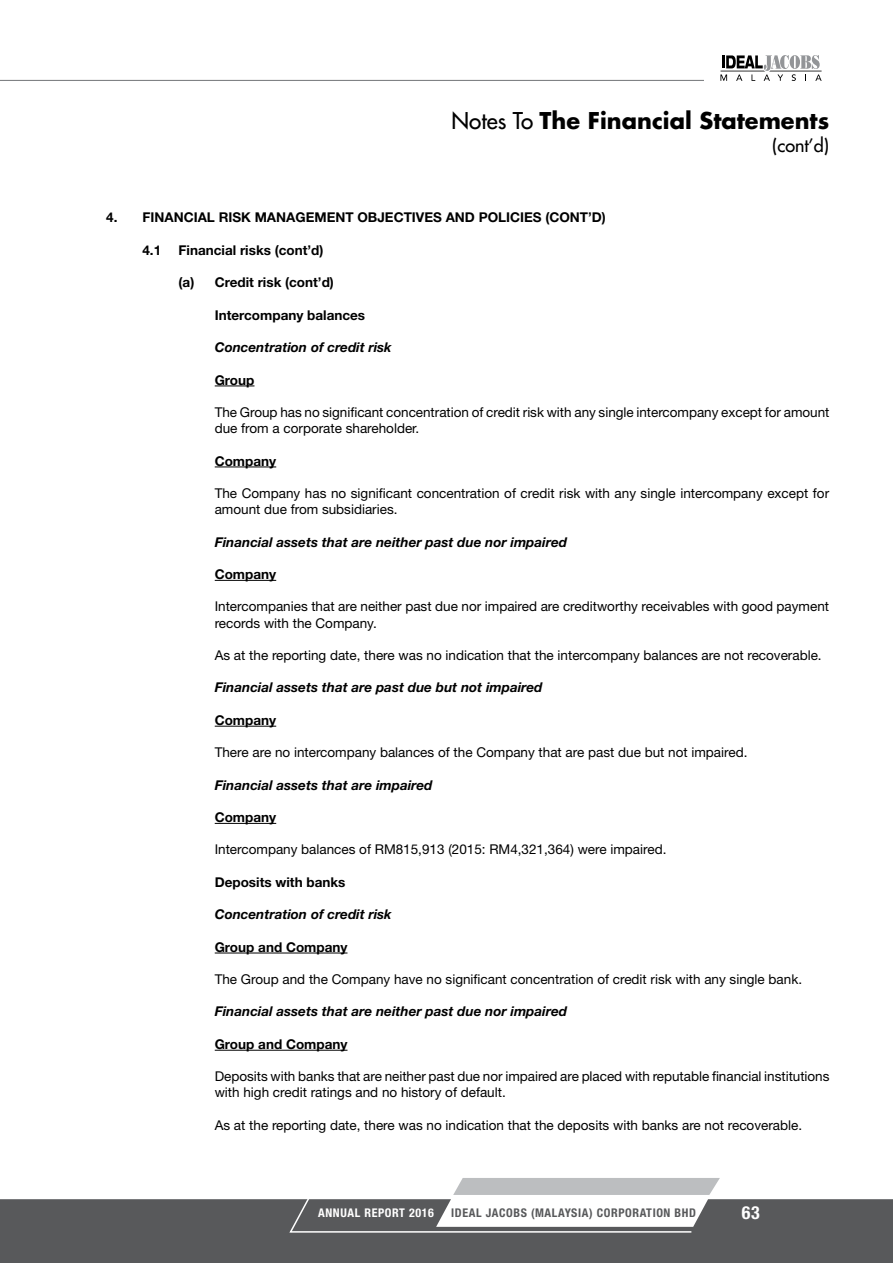
<style>
.page{position:relative;width:893px;height:1263px;background:#fff}
.page>*{position:absolute;margin:0;border:0;box-sizing:border-box;transform-origin:0 0}
.t1{font:700 22.5px "Futura Std";color:#000}
.t2{font:500 18px "Futura Std";color:#000}
.t3{font:700 condensed 18px "Helvetica Neue LT Std";color:#fff}
.t4{font:13.5px/16.2px "Helvetica Neue LT Std";color:#000}
.t5{font:italic 700 13.5px "Helvetica Neue LT Std";color:#000}
.t6{font:700 13.5px "Helvetica Neue LT Std";color:#000}
.t7{font:700 condensed 12px "Helvetica Neue LT Std";letter-spacing:.05em;color:#58595b}
.t8{font:700 condensed 12px "Helvetica Neue LT Std";letter-spacing:.05em;color:#fff}
.s1{font-weight:500}
</style>
<div class="page">
<div style="left:0;top:1199px;width:893px;height:64px;background:#58595b"></div>
<svg style="left:288px;top:1178px;width:432px;height:55px"></svg>
<svg style="left:720px;top:55px;width:102px;height:26px"></svg>
<hr style="left:0;top:80px;width:704px;height:1px;background:#808285">
<hr style="left:215px;top:386px;width:39px;height:1px;background:#000">
<hr style="left:215px;top:467px;width:61px;height:1px;background:#000">
<hr style="left:215px;top:580px;width:61px;height:1px;background:#000">
<hr style="left:215px;top:726px;width:61px;height:1px;background:#000">
<hr style="left:215px;top:823px;width:61px;height:1px;background:#000">
<hr style="left:215px;top:953px;width:132px;height:1px;background:#000">
<hr style="left:215px;top:1050px;width:132px;height:1px;background:#000">
<h1 class="t1" style="left:452px;top:106px;width:379px"><span class="s1">Notes To</span> The Financial Statements</h1>
<h2 class="t2" style="left:772px;top:134px;width:58px">(cont’d)</h2>
<p class="t6" style="left:106px;top:209px;width:501px">4. FINANCIAL RISK MANAGEMENT OBJECTIVES AND POLICIES (CONT’D)</p>
<p class="t6" style="left:142px;top:242px;width:20px">4.1</p>
<p class="t6" style="left:179px;top:242px;width:146px">Financial risks (cont’d)</p>
<p class="t6" style="left:179px;top:274px;width:157px">(a) Credit risk (cont’d)</p>
<p class="t6" style="left:215px;top:307px;width:152px">Intercompany balances</p>
<p class="t5" style="left:215px;top:339px;width:179px">Concentration of credit risk</p>
<p class="t6" style="left:215px;top:371px;width:41px">Group</p>
<p class="t4" style="left:215px;top:404px;width:616px">The Group has no significant concentration of credit risk with any single intercompany except for amount due from a corporate shareholder.</p>
<p class="t6" style="left:215px;top:452px;width:63px">Company</p>
<p class="t4" style="left:215px;top:485px;width:616px">The Company has no significant concentration of credit risk with any single intercompany except for amount due from subsidiaries.</p>
<p class="t5" style="left:215px;top:533px;width:354px">Financial assets that are neither past due nor impaired</p>
<p class="t6" style="left:215px;top:566px;width:63px">Company</p>
<p class="t4" style="left:215px;top:598px;width:616px">Intercompanies that are neither past due nor impaired are creditworthy receivables with good payment records with the Company.</p>
<p class="t4" style="left:215px;top:647px;width:608px">As at the reporting date, there was no indication that the intercompany balances are not recoverable.</p>
<p class="t5" style="left:215px;top:679px;width:329px">Financial assets that are past due but not impaired</p>
<p class="t6" style="left:215px;top:712px;width:63px">Company</p>
<p class="t4" style="left:215px;top:744px;width:534px">There are no intercompany balances of the Company that are past due but not impaired.</p>
<p class="t5" style="left:215px;top:776px;width:219px">Financial assets that are impaired</p>
<p class="t6" style="left:215px;top:809px;width:63px">Company</p>
<p class="t4" style="left:215px;top:841px;width:453px">Intercompany balances of RM815,913 (2015: RM4,321,364) were impaired.</p>
<p class="t6" style="left:215px;top:874px;width:132px">Deposits with banks</p>
<p class="t5" style="left:215px;top:906px;width:179px">Concentration of credit risk</p>
<p class="t6" style="left:215px;top:938px;width:134px">Group and Company</p>
<p class="t4" style="left:215px;top:971px;width:589px">The Group and the Company have no significant concentration of credit risk with any single bank.</p>
<p class="t5" style="left:215px;top:1003px;width:354px">Financial assets that are neither past due nor impaired</p>
<p class="t6" style="left:215px;top:1036px;width:134px">Group and Company</p>
<p class="t4" style="left:215px;top:1068px;width:616px">Deposits with banks that are neither past due nor impaired are placed with reputable financial institutions with high credit ratings and no history of default.</p>
<p class="t4" style="left:215px;top:1117px;width:589px">As at the reporting date, there was no indication that the deposits with banks are not recoverable.</p>
<p class="t8" style="left:318px;top:1206px;width:117px">ANNUAL REPORT 2016</p>
<p class="t7" style="left:451px;top:1206px;width:246px">IDEAL JACOBS (MALAYSIA) CORPORATION BHD</p>
<h2 class="t3" style="left:742px;top:1202px;width:20px">63</h2>
</div>
